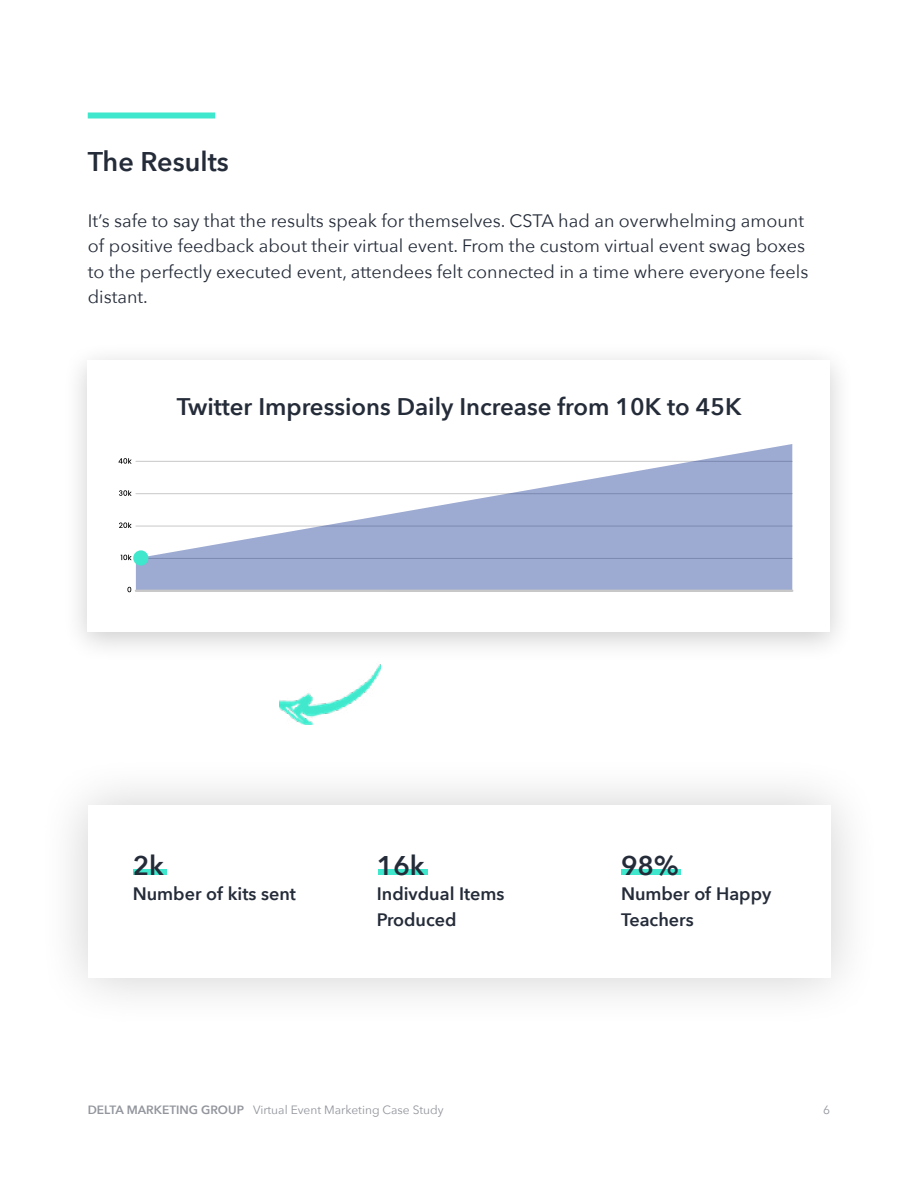
<style>
.page{position:relative;width:918px;height:1188px;background:#fff}
.page>*{position:absolute;margin:0;border:0;box-sizing:border-box;transform-origin:0 0}
.t1{font:600 27px "Avenir Next";color:#252c39}
.t2{font:600 24px "Avenir Next";color:#252c39}
.t3{font:18px/25.5px "Avenir Next";color:#252c39}
.t4{font:600 18px/25.5px "Avenir Next";color:#252c39}
.t5{font:12px "Avenir Next";color:#92959c}
.s1{font-weight:600}
</style>
<div class="page">
<div style="left:63px;top:341px;width:793px;height:321px;background:#000;opacity:.2"></div>
<div style="left:88px;top:360px;width:742px;height:272px;background:#fff"></div>
<svg style="left:136px;top:444px;width:656px;height:146px;fill:#9daad1"></svg>
<div style="left:134px;top:552px;width:13px;height:12px;background:#3fe8cc;border-radius:50%"></div>
<div style="left:133px;top:550px;width:15px;height:16px;border:2px solid #3fe8cc;border-radius:50%"></div>
<hr style="left:136px;top:590px;width:656px;height:2px;background:#c8c8c8">
<svg style="left:118px;top:458px;width:14px;height:6px"></svg>
<svg style="left:119px;top:490px;width:13px;height:6px"></svg>
<svg style="left:119px;top:522px;width:13px;height:6px"></svg>
<svg style="left:121px;top:555px;width:11px;height:5px"></svg>
<svg style="left:127px;top:587px;width:4px;height:5px"></svg>
<div style="left:88px;top:112px;width:127px;height:6px;background:#3fe8cc"></div>
<div style="left:37px;top:755px;width:845px;height:274px;background:#000;opacity:.19"></div>
<div style="left:88px;top:806px;width:743px;height:172px;background:#fff"></div>
<div style="left:133px;top:869px;width:33px;height:6px;background:#3fe8cc"></div>
<div style="left:378px;top:869px;width:50px;height:6px;background:#3fe8cc"></div>
<div style="left:621px;top:869px;width:60px;height:6px;background:#3fe8cc"></div>
<img style="left:279px;top:664px;width:102px;height:60px">
<h1 class="t1" style="left:88px;top:138px;width:143px">The Results</h1>
<p class="t3" style="left:88px;top:207px;width:722px">It’s safe to say that the results speak for themselves. CSTA had an overwhelming amount of positive feedback about their virtual event. From the custom virtual event swag boxes to the perfectly executed event, attendees felt connected in a time where everyone feels distant.</p>
<h2 class="t2" style="left:177px;top:386px;width:566px">Twitter Impressions Daily Increase from 10K to 45K</h2>
<h1 class="t1" style="left:133px;top:842px;width:33px">2k</h1>
<p class="t4" style="left:133px;top:881px;width:165px">Number of kits sent</p>
<h1 class="t1" style="left:377px;top:842px;width:49px">16k</h1>
<p class="t4" style="left:377px;top:881px;width:129px">Indivdual Items<br>Produced</p>
<h1 class="t1" style="left:621px;top:842px;width:60px">98%</h1>
<p class="t4" style="left:621px;top:881px;width:152px">Number of Happy<br>Teachers</p>
<p class="t5" style="left:88px;top:1100px;width:357px"><span class="s1">DELTA MARKETING GROUP</span> Virtual Event Marketing Case Study</p>
<p class="t5" style="left:823px;top:1100px;width:8px">6</p>
</div>
